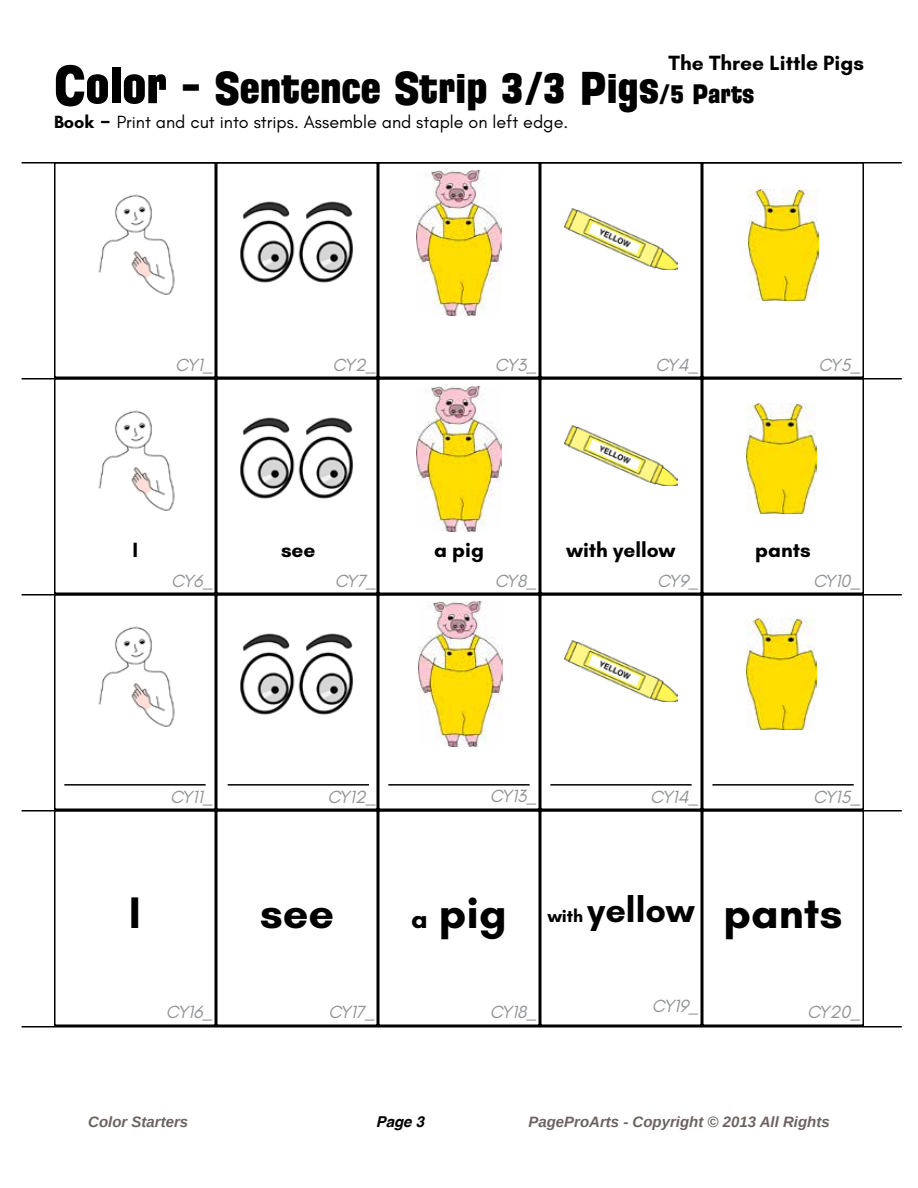
<style>
.page{position:relative;width:918px;height:1188px;background:#fff}
.page>*{position:absolute;margin:0;border:0;box-sizing:border-box;transform-origin:0 0}
.t1{font:45px "Florida Project Phase One";color:#000}
.t2{font:700 45px "Glacial Indifference";color:#000}
.t3{font:700 36px "Glacial Indifference";color:#000}
.t4{font:700 21px "Glacial Indifference";color:#000}
.t5{font:italic 18px "Glacial Indifference";color:#919396}
.t6{font:18px "Glacial Indifference";color:#000}
.t7{font:italic 700 15px "Liberation Sans";color:#6c6361}
.t8{font:italic 700 15px "Helvetica";color:#000}
.s1{font-size:54px}
.s2{font-size:27px}
.s3{font-weight:700}
.s4{font-weight:700;font-size:27px}
.s5{font-size:18px}
</style>
<div class="page">
<img style="left:747px;top:619px;width:70px;height:110px">
<img style="left:747px;top:403px;width:70px;height:111px">
<img style="left:748px;top:190px;width:70px;height:110px">
<img style="left:564px;top:641px;width:114px;height:61px">
<img style="left:564px;top:425px;width:114px;height:61px">
<img style="left:564px;top:209px;width:114px;height:61px">
<img style="left:418px;top:602px;width:85px;height:144px">
<img style="left:417px;top:386px;width:84px;height:145px">
<img style="left:417px;top:171px;width:84px;height:145px">
<div style="left:54px;top:378px;width:162px;height:216px;border:2px solid #000"></div>
<div style="left:54px;top:594px;width:162px;height:216px;border:2px solid #000"></div>
<div style="left:216px;top:162px;width:162px;height:216px;border:2px solid #000"></div>
<div style="left:378px;top:162px;width:162px;height:216px;border:2px solid #000"></div>
<div style="left:540px;top:162px;width:162px;height:216px;border:2px solid #000"></div>
<div style="left:702px;top:162px;width:162px;height:216px;border:2px solid #000"></div>
<div style="left:216px;top:594px;width:162px;height:216px;border:2px solid #000"></div>
<div style="left:378px;top:594px;width:162px;height:216px;border:2px solid #000"></div>
<div style="left:540px;top:594px;width:162px;height:216px;border:2px solid #000"></div>
<div style="left:702px;top:594px;width:162px;height:216px;border:2px solid #000"></div>
<div style="left:54px;top:162px;width:162px;height:216px;border:2px solid #000"></div>
<div style="left:216px;top:378px;width:162px;height:216px;border:2px solid #000"></div>
<div style="left:378px;top:378px;width:162px;height:216px;border:2px solid #000"></div>
<div style="left:540px;top:378px;width:162px;height:216px;border:2px solid #000"></div>
<div style="left:702px;top:378px;width:162px;height:216px;border:2px solid #000"></div>
<div style="left:54px;top:810px;width:162px;height:216px;border:2px solid #000"></div>
<div style="left:216px;top:810px;width:162px;height:216px;border:2px solid #000"></div>
<div style="left:378px;top:810px;width:162px;height:216px;border:2px solid #000"></div>
<div style="left:540px;top:810px;width:162px;height:216px;border:2px solid #000"></div>
<div style="left:702px;top:810px;width:162px;height:216px;border:2px solid #000"></div>
<img style="left:98px;top:194px;width:77px;height:101px">
<img style="left:240px;top:201px;width:114px;height:82px">
<hr style="left:22px;top:378px;width:880px;height:2px;background:#000">
<hr style="left:22px;top:594px;width:880px;height:2px;background:#000">
<hr style="left:22px;top:810px;width:880px;height:2px;background:#000">
<hr style="left:22px;top:162px;width:880px;height:2px;background:#000">
<hr style="left:22px;top:1026px;width:880px;height:2px;background:#000">
<img style="left:98px;top:410px;width:77px;height:101px">
<img style="left:240px;top:417px;width:114px;height:82px">
<img style="left:98px;top:626px;width:77px;height:101px">
<img style="left:240px;top:633px;width:114px;height:82px">
<hr style="left:64px;top:784px;width:142px;height:2px;background:#000">
<hr style="left:228px;top:784px;width:141px;height:2px;background:#000">
<hr style="left:388px;top:784px;width:142px;height:2px;background:#000">
<hr style="left:550px;top:784px;width:142px;height:2px;background:#000">
<hr style="left:712px;top:784px;width:142px;height:2px;background:#000">
<p class="t4" style="left:669px;top:50px;width:197px">The Three Little Pigs</p>
<h1 class="t1" style="left:54px;top:59px;width:702px"><span class="s1">Color</span> - Sentence Strip 3/3 Pigs<span class="s2">/5 Parts</span></h1>
<p class="t6" style="left:54px;top:112px;width:516px"><span class="s3">Book</span> <span class="s4">-</span> Print and cut into strips. Assemble and staple on left edge.</p>
<p class="t5" style="left:175px;top:355px;width:40px">CY1_</p>
<p class="t4" style="left:132px;top:537px;width:7px">I</p>
<p class="t5" style="left:171px;top:571px;width:44px">CY6_</p>
<p class="t5" style="left:333px;top:355px;width:45px">CY2_</p>
<p class="t5" style="left:495px;top:355px;width:44px">CY3_</p>
<p class="t5" style="left:655px;top:355px;width:45px">CY4_</p>
<p class="t5" style="left:818px;top:355px;width:44px">CY5_</p>
<p class="t4" style="left:281px;top:537px;width:36px">see</p>
<p class="t5" style="left:335px;top:571px;width:43px">CY7_</p>
<p class="t4" style="left:434px;top:537px;width:51px">a pig</p>
<p class="t5" style="left:495px;top:571px;width:44px">CY8_</p>
<p class="t4" style="left:567px;top:537px;width:110px">with yellow</p>
<p class="t5" style="left:657px;top:571px;width:44px">CY9_</p>
<p class="t4" style="left:755px;top:537px;width:57px">pants</p>
<p class="t5" style="left:813px;top:571px;width:50px">CY10_</p>
<p class="t5" style="left:170px;top:787px;width:45px">CY11_</p>
<p class="t5" style="left:327px;top:787px;width:51px">CY12_</p>
<h1 class="t2" style="left:129px;top:885px;width:14px">I</h1>
<p class="t5" style="left:166px;top:1002px;width:49px">CY16_</p>
<h1 class="t2" style="left:260px;top:885px;width:76px">see</h1>
<p class="t5" style="left:328px;top:1002px;width:48px">CY17_</p>
<p class="t5" style="left:490px;top:786px;width:49px">CY13_</p>
<p class="t5" style="left:650px;top:787px;width:50px">CY14_</p>
<p class="t5" style="left:813px;top:787px;width:49px">CY15_</p>
<h1 class="t2" style="left:411px;top:885px;width:97px"><span class="s2">a</span> pig</h1>
<h2 class="t3" style="left:548px;top:887px;width:148px"><span class="s5">with</span> yellow</h2>
<p class="t5" style="left:490px;top:1002px;width:49px">CY18_</p>
<p class="t5" style="left:652px;top:996px;width:49px">CY19_</p>
<h1 class="t2" style="left:724px;top:885px;width:120px">pants</h1>
<p class="t5" style="left:807px;top:1002px;width:56px">CY20_</p>
<p class="t7" style="left:88px;top:1112px;width:102px">Color Starters</p>
<p class="t8" style="left:376px;top:1109px;width:50px">Page 3</p>
<p class="t7" style="left:528px;top:1112px;width:303px">PageProArts - Copyright © 2013 All Rights</p>
</div>
